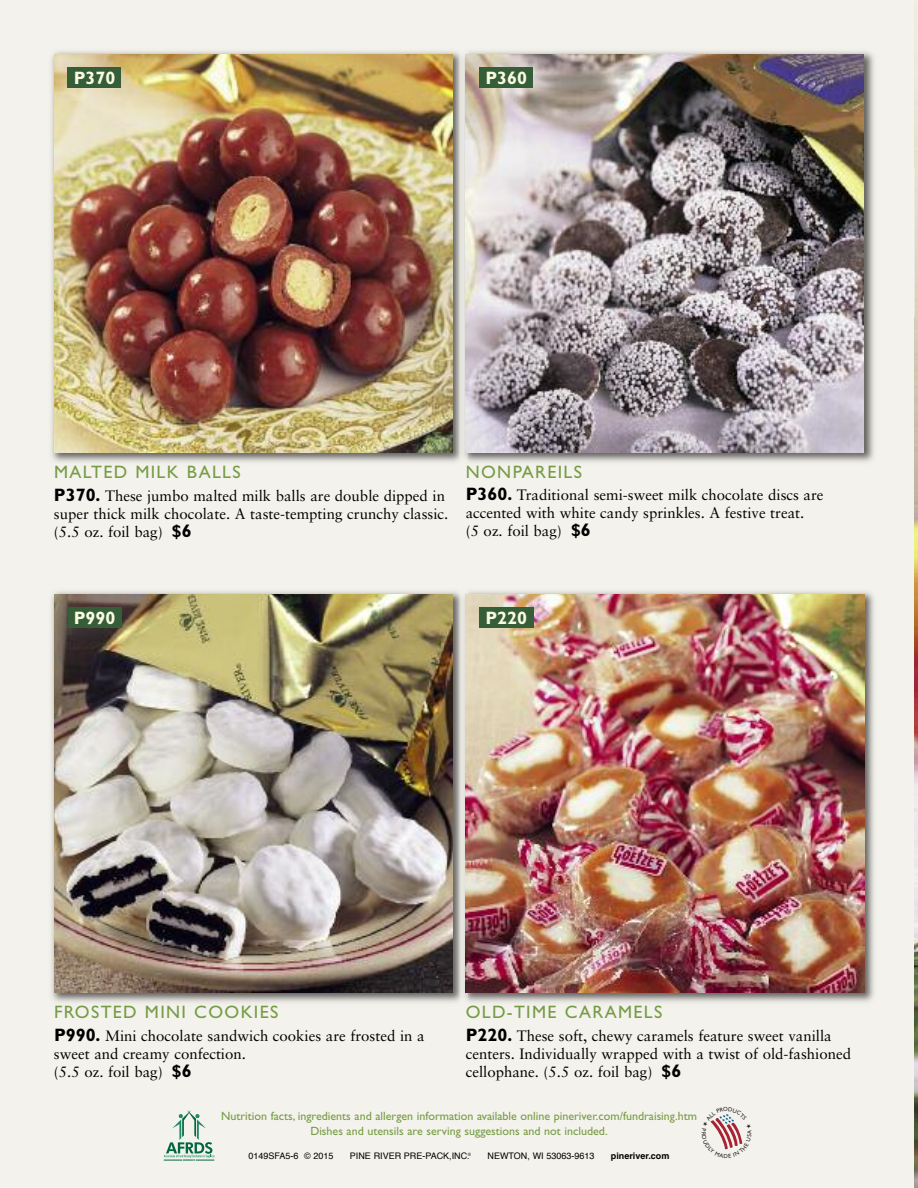
<style>
.page{position:relative;width:918px;height:1188px;background:#f4f2ec}
.page>*{position:absolute;margin:0;border:0;box-sizing:border-box;transform-origin:0 0}
.t1{font:18px "Gill Sans";letter-spacing:.075em;color:#769c46}
.t2{font:700 18px "Gill Sans";color:#fafae1}
.t3{font:15px/18px "Sabon";color:#000}
.t4{font:12px/15px "Gill Sans";color:#769c46;text-align:center}
.t5{font:9px "Helvetica";color:#000}
.t6{font:700 9px "Helvetica";color:#000}
.t7{font:700 2.55px "Helvetica";letter-spacing:.075em;color:#00693f}
.s1{font-family:"Gill Sans";font-weight:700;font-size:18px}
</style>
<div class="page">
<img style="left:915px;top:6px;width:3px;height:1182px">
<svg style="left:164px;top:1110px;width:51px;height:51px"></svg>
<img style="left:468px;top:591px;width:406px;height:411px">
<img style="left:468px;top:594px;width:396px;height:398px">
<div style="left:479px;top:608px;width:54px;height:20px;background:#345d38"></div>
<img style="left:51px;top:51px;width:823px;height:411px">
<img style="left:54px;top:54px;width:398px;height:398px">
<div style="left:68px;top:68px;width:54px;height:20px;background:#345d38"></div>
<img style="left:466px;top:54px;width:398px;height:398px">
<div style="left:479px;top:68px;width:54px;height:20px;background:#345d38"></div>
<img style="left:51px;top:591px;width:417px;height:411px">
<img style="left:466px;top:594px;width:2px;height:398px">
<img style="left:54px;top:594px;width:398px;height:398px">
<div style="left:68px;top:608px;width:54px;height:20px;background:#345d38"></div>
<img style="left:914px;top:431px;width:1px;height:149px">
<img style="left:915px;top:431px;width:3px;height:149px">
<img style="left:914px;top:168px;width:4px;height:263px">
<svg style="left:710px;top:1114px;width:33px;height:36px"></svg>
<p class="t2" style="left:74px;top:71px;width:43px">P370</p>
<p class="t2" style="left:485px;top:71px;width:43px">P360</p>
<p class="t1" style="left:54px;top:465px;width:188px">MALTED MILK BALLS</p>
<p class="t3" style="left:54px;top:488px;width:396px"><span class="s1">P370.</span> These jumbo malted milk balls are double dipped in super thick milk chocolate. A taste-tempting crunchy classic. (5.5 oz. foil bag) <span class="s1">$6</span></p>
<p class="t1" style="left:466px;top:465px;width:118px">NONPAREILS</p>
<p class="t3" style="left:466px;top:487px;width:359px"><span class="s1">P360.</span> Traditional semi-sweet milk chocolate discs are accented with white candy sprinkles. A festive treat.<br>(5 oz. foil bag) <span class="s1">$6</span></p>
<p class="t2" style="left:74px;top:611px;width:43px">P990</p>
<p class="t2" style="left:485px;top:611px;width:43px">P220</p>
<p class="t1" style="left:54px;top:1005px;width:226px">FROSTED MINI COOKIES</p>
<p class="t3" style="left:54px;top:1028px;width:372px"><span class="s1">P990.</span> Mini chocolate sandwich cookies are frosted in a sweet and creamy confection.<br>(5.5 oz. foil bag) <span class="s1">$6</span></p>
<p class="t1" style="left:466px;top:1005px;width:198px">OLD-TIME CARAMELS</p>
<p class="t3" style="left:466px;top:1028px;width:387px"><span class="s1">P220.</span> These soft, chewy caramels feature sweet vanilla centers. Individually wrapped with a twist of old-fashioned cellophane. (5.5 oz. foil bag) <span class="s1">$6</span></p>
<p class="t7" style="left:183px;top:1159px;width:14px">MEMBER</p>
<p class="t4" style="left:221px;top:1110px;width:477px">Nutrition facts, ingredients and allergen information available online pineriver.com/fundraising.htm<br>Dishes and utensils are serving suggestions and not included.</p>
<p class="t5" style="left:249px;top:1152px;width:86px">0149SFA5-6 © 2015</p>
<p class="t5" style="left:350px;top:1152px;width:123px">PINE RIVER PRE-PACK,INC.<sup>®</sup></p>
<p class="t5" style="left:488px;top:1152px;width:108px">NEWTON, WI 53063-9613</p>
<p class="t6" style="left:611px;top:1153px;width:60px">pineriver.com</p>
</div>
